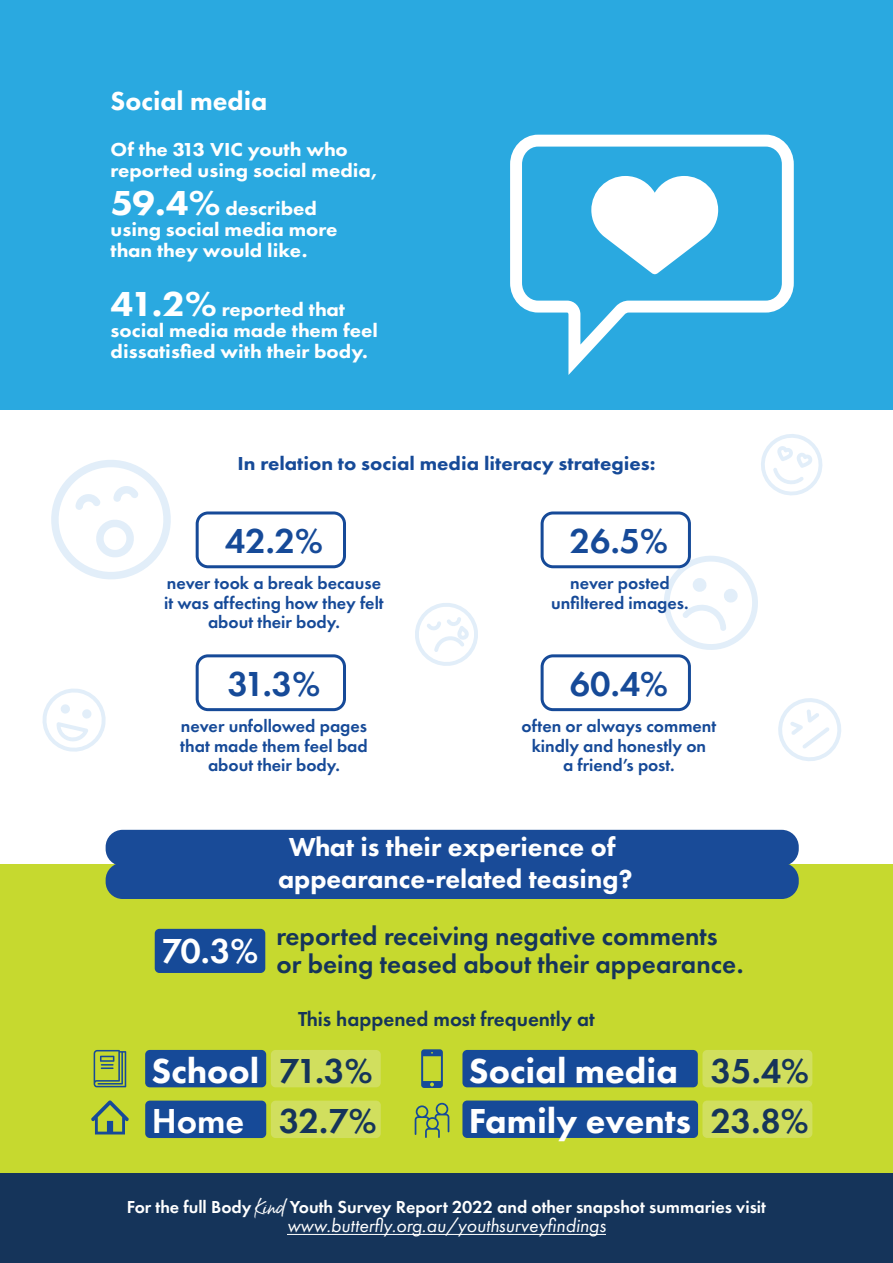
<style>
.page{position:relative;width:893px;height:1263px;background:#fff}
.page>*{position:absolute;margin:0;border:0;box-sizing:border-box;transform-origin:0 0}
.t1{font:800 36px/50.6px "Futura PT";color:#fff}
.t2{font:600 36px "Futura PT";color:#164a98}
.t3{font:600 36px "Futura PT";color:#15345a}
.t4{font:600 36px "Futura PT";color:#fff}
.t5{font:600 27px/28.5px "Futura PT";color:#15345a}
.t6{font:800 27px/31.5px "Futura PT";color:#fff;text-align:center}
.t7{font:600 21px "Futura PT";color:#15345a}
.t8{font:800 19.5px/21px "Futura PT";color:#fff;scale:1.06 1}
.t9{font:800 19.5px "Futura PT";color:#164a98;scale:1.06 1}
.t10{font:italic 19.5px "Futura PT";color:#fff}
.t11{font:600 18px/19.5px "Futura PT";color:#164a98;text-align:center}
.t12{font:600 18px "Futura PT";color:#fff}
.s1{font-size:36px}
.s2{font-weight:600;color:#15345a}
.s3{color:#fff}
.s4{font-family:"Born Ready Slanted";font-weight:400}
</style>
<div class="page">
<div style="left:0;top:864px;width:893px;height:310px;background:#c6d92f"></div>
<div style="left:0;top:1174px;width:893px;height:89px;background:#15345a"></div>
<svg style="left:658px;top:556px;width:100px;height:94px"></svg>
<svg style="left:51px;top:460px;width:120px;height:120px"></svg>
<div style="left:0;top:0;width:893px;height:410px;background:#2aa9e0"></div>
<svg style="left:510px;top:135px;width:284px;height:240px"></svg>
<svg style="left:415px;top:603px;width:63px;height:63px"></svg>
<svg style="left:42px;top:688px;width:64px;height:64px"></svg>
<svg style="left:778px;top:698px;width:63px;height:63px"></svg>
<svg style="left:761px;top:434px;width:62px;height:62px"></svg>
<div style="left:106px;top:830px;width:693px;height:36px;background:#194b98;border-radius:17px"></div>
<div style="left:106px;top:863px;width:693px;height:36px;background:#194b98;border-radius:17px"></div>
<hr style="left:287px;top:1234px;width:319px;height:1px;background:#fff">
<div style="left:196px;top:511px;width:150px;height:57px;border:3px solid #164a98;border-radius:11px"></div>
<div style="left:541px;top:511px;width:150px;height:57px;border:3px solid #164a98;border-radius:11px"></div>
<div style="left:196px;top:654px;width:150px;height:57px;border:3px solid #164a98;border-radius:11px"></div>
<div style="left:541px;top:654px;width:150px;height:57px;border:3px solid #164a98;border-radius:11px"></div>
<div style="left:155px;top:929px;width:110px;height:44px;background:#164a98;border-radius:5px"></div>
<div style="left:145px;top:1100px;width:121px;height:38px;background:#164a98;border-radius:5px"></div>
<div style="left:271px;top:1100px;width:110px;height:38px;background:#d1df5e;border-radius:5px"></div>
<svg style="left:91px;top:1100px;width:38px;height:34px"></svg>
<div style="left:145px;top:1050px;width:121px;height:37px;background:#164a98;border-radius:5px"></div>
<div style="left:271px;top:1050px;width:110px;height:37px;background:#d1df5e;border-radius:5px"></div>
<svg style="left:94px;top:1050px;width:32px;height:37px"></svg>
<div style="left:462px;top:1050px;width:236px;height:37px;background:#164a98;border-radius:5px"></div>
<div style="left:702px;top:1050px;width:110px;height:37px;background:#d1df5e;border-radius:5px"></div>
<svg style="left:421px;top:1049px;width:22px;height:39px"></svg>
<div style="left:462px;top:1100px;width:236px;height:38px;background:#164a98;border-radius:5px"></div>
<div style="left:702px;top:1100px;width:110px;height:38px;background:#d1df5e;border-radius:5px"></div>
<svg style="left:415px;top:1103px;width:34px;height:35px"></svg>
<h2 class="t6" style="left:111px;top:85px;width:158px">Social media</h2>
<p class="t8" style="left:111px;top:139px;width:254px">Of the 313 VIC youth who reported using social media,</p>
<p class="t8" style="left:111px;top:198px;width:216px"><span class="s1">59.4%</span> described using social media more than they would like.</p>
<p class="t8" style="left:111px;top:299px;width:254px"><span class="s1">41.2%</span> reported that social media made them feel dissatisfied with their body.</p>
<p class="t9" style="left:237px;top:451px;width:396px">In relation to social media literacy strategies:</p>
<h1 class="t2" style="left:225px;top:518px;width:100px">42.2%</h1>
<p class="t11" style="left:164px;top:573px;width:221px">never took a break because it was affecting how they felt about their body.</p>
<h1 class="t2" style="left:228px;top:662px;width:94px">31.3%</h1>
<p class="t11" style="left:180px;top:716px;width:189px">never unfollowed pages that made them feel bad about their body.</p>
<h1 class="t2" style="left:570px;top:518px;width:100px">26.5%</h1>
<p class="t11" style="left:551px;top:573px;width:139px">never posted unfiltered images.</p>
<h1 class="t2" style="left:570px;top:662px;width:100px">60.4%</h1>
<p class="t11" style="left:521px;top:716px;width:196px">often or always comment kindly and honestly on<br>a friend’s post.</p>
<h1 class="t4" style="left:162px;top:928px;width:98px">70.3%</h1>
<h2 class="t6" style="left:278px;top:831px;width:356px">What is their experience of appearance-related teasing?</h2>
<h2 class="t5" style="left:276px;top:921px;width:469px">reported receiving negative comments or being teased about their appearance.</h2>
<p class="t7" style="left:298px;top:1006px;width:298px">This happened most frequently at</p>
<h1 class="t1" style="left:152px;top:1045px;width:222px">School <span class="s2">71.3%</span></h1>
<h1 class="t1" style="left:469px;top:1045px;width:342px">Social media <span class="s2">35.4%<br></span>Family events <span class="s2">23.8%</span></h1>
<h1 class="t3" style="left:152px;top:1098px;width:227px"><span class="s3">Home</span> 32.7%</h1>
<p class="t12" style="left:127px;top:1196px;width:641px">For the full Body <span class="s4">Kind</span> Youth Survey Report 2022 and other snapshot summaries visit</p>
<p class="t10" style="left:287px;top:1214px;width:320px">www.butterfly.org.au/youthsurveyfindings</p>
</div>
